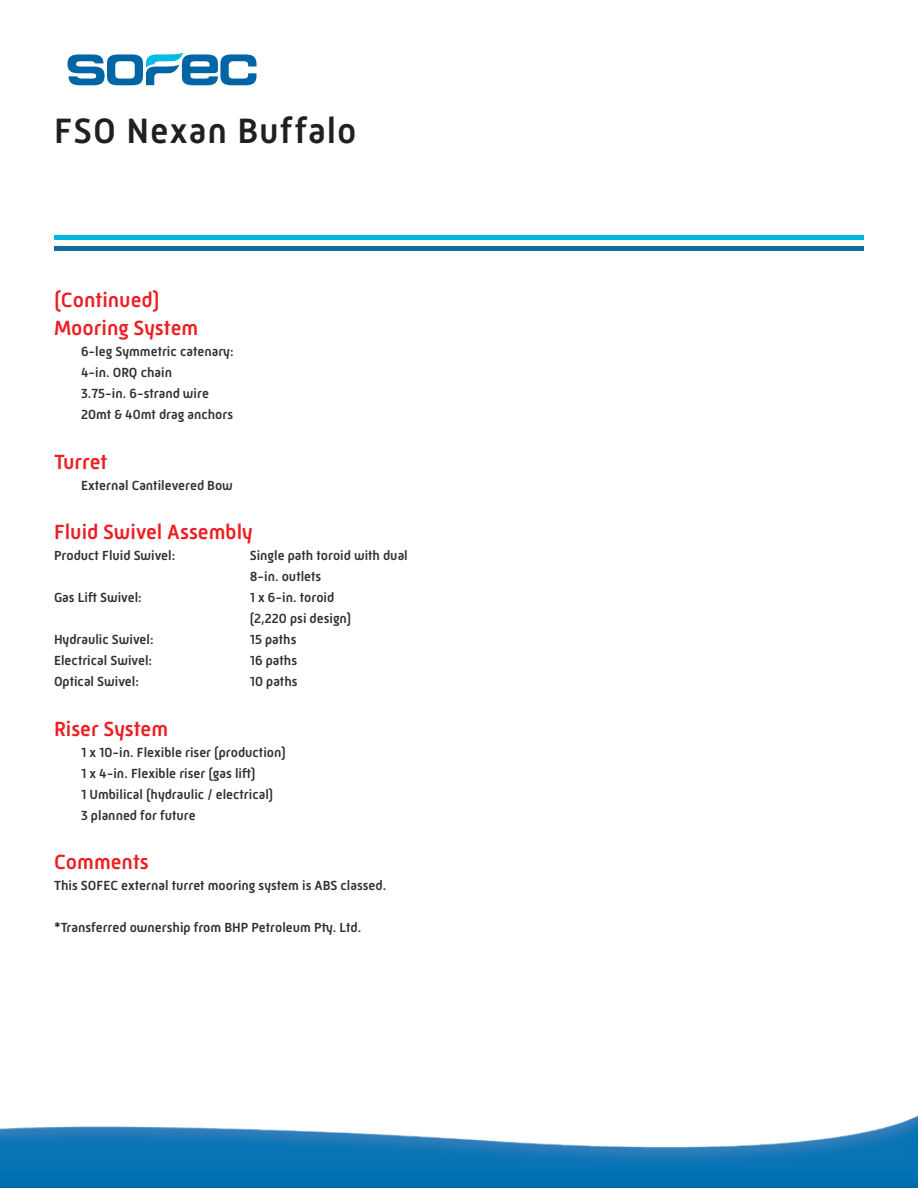
<style>
.page{position:relative;width:918px;height:1188px;background:#fff}
.page>*{position:absolute;margin:0;border:0;box-sizing:border-box;transform-origin:0 0}
.M32_MODEC_Headline2{font:500 36px "Mic 32 New";letter-spacing:.03em;color:#231f20}
.Scope{font:500 21px "Mic 32 New";color:#ee1d23}
._1Body_Text{font:500 13.5px/21px "Mic 32 New";color:#312f30}
</style>
<div class="page">
<div style="left:54px;top:235px;width:810px;height:5px;background:#00b7df"></div>
<hr style="left:54px;top:246px;width:810px;height:4px;background:#126aa0">
<img style="left:0;top:1115px;width:918px;height:73px">
<svg style="left:68px;top:52px;width:188px;height:33px"></svg>
<p class="M32_MODEC_Headline2" style="left:54px;top:110px;width:304px">FSO Nexan Buffalo</p>
<h2 class="Scope" style="left:54px;top:288px;width:107px">(Continued)</h2>
<p class="Scope" style="left:54px;top:316px;width:146px">Mooring System</p>
<p class="_1Body_Text" style="left:81px;top:341px;width:154px">6-leg Symmetric catenary:</p>
<p class="_1Body_Text" style="left:81px;top:362px;width:93px">4-in. ORQ chain</p>
<p class="_1Body_Text" style="left:81px;top:383px;width:129px">3.75-in. 6-strand wire</p>
<p class="_1Body_Text" style="left:81px;top:404px;width:154px">20mt &amp; 40mt drag anchors</p>
<p class="Scope" style="left:54px;top:450px;width:55px">Turret</p>
<p class="_1Body_Text" style="left:81px;top:475px;width:153px">External Cantilevered Bow</p>
<p class="Scope" style="left:54px;top:520px;width:200px">Fluid Swivel Assembly</p>
<p class="_1Body_Text" style="left:54px;top:545px;width:123px">Product Fluid Swivel:</p>
<p class="_1Body_Text" style="left:250px;top:545px;width:160px">Single path toroid with dual<br>8-in. outlets</p>
<p class="_1Body_Text" style="left:54px;top:587px;width:89px">Gas Lift Swivel:</p>
<p class="_1Body_Text" style="left:250px;top:587px;width:86px">1 x 6-in. toroid</p>
<p class="_1Body_Text" style="left:250px;top:608px;width:103px">(2,220 psi design)</p>
<p class="_1Body_Text" style="left:54px;top:629px;width:101px">Hydraulic Swivel:</p>
<p class="_1Body_Text" style="left:250px;top:629px;width:48px">15 paths</p>
<p class="_1Body_Text" style="left:54px;top:650px;width:100px">Electrical Swivel:</p>
<p class="_1Body_Text" style="left:250px;top:650px;width:49px">16 paths</p>
<p class="_1Body_Text" style="left:54px;top:671px;width:86px">Optical Swivel:</p>
<p class="_1Body_Text" style="left:250px;top:671px;width:49px">10 paths</p>
<p class="Scope" style="left:54px;top:717px;width:116px">Riser System</p>
<p class="_1Body_Text" style="left:81px;top:742px;width:206px">1 x 10-in. Flexible riser (production)</p>
<p class="_1Body_Text" style="left:81px;top:763px;width:176px">1 x 4-in. Flexible riser (gas lift)</p>
<p class="_1Body_Text" style="left:81px;top:784px;width:194px">1 Umbilical (hydraulic / electrical)</p>
<p class="_1Body_Text" style="left:81px;top:805px;width:116px">3 planned for future</p>
<p class="Scope" style="left:54px;top:850px;width:96px">Comments</p>
<p class="_1Body_Text" style="left:54px;top:875px;width:334px">This SOFEC external turret mooring system is ABS classed.</p>
<p class="_1Body_Text" style="left:54px;top:917px;width:309px">*Transferred ownership from BHP Petroleum Pty. Ltd.</p>
</div>
